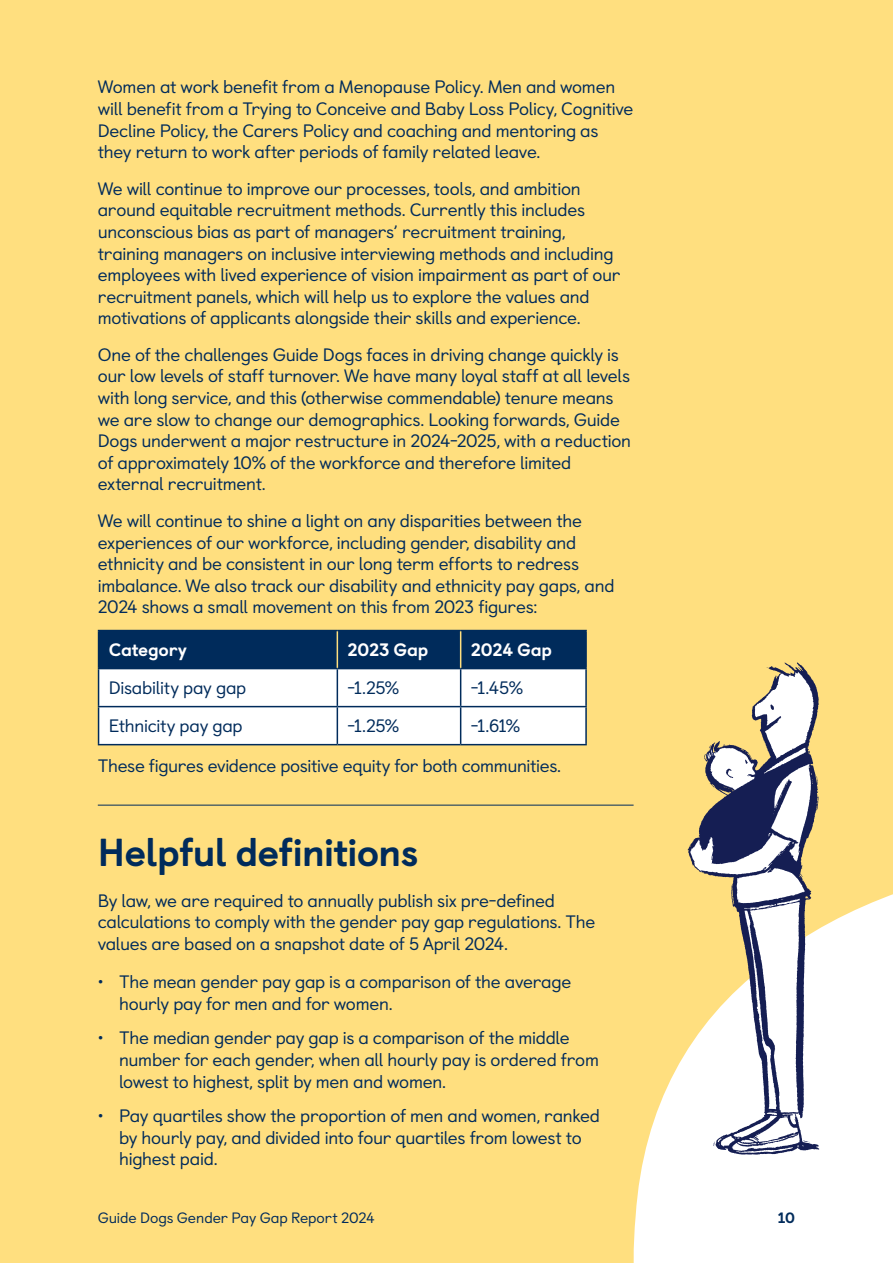
<style>
.page{position:relative;width:893px;height:1263px;background:#fff}
.page>*{position:absolute;margin:0;border:0;box-sizing:border-box;transform-origin:0 0}
.H2_Headings{font:800 39px "Castledown";letter-spacing:-.02em;color:#002b5b}
.P_Body{font:18px/21.6px "Castledown";letter-spacing:-.015em;color:#002b5b}
.Bullet{font:18px/21.6px "Castledown";letter-spacing:-.015em;color:#002b5b}
.H3_Tables{font:800 18px "Castledown";letter-spacing:-.015em;color:#fff}
.t1{font:15px "Castledown";letter-spacing:-.005em;color:#002b5b}
.t2{font:800 15px "Castledown";color:#002b5b}
</style>
<div class="page">
<div style="left:1px;top:0;width:892px;height:1262px;background:#ffdf7f"></div>
<hr style="left:98px;top:805px;width:536px;height:1px;background:#002b5b">
<svg style="left:614px;top:804px;width:279px;height:459px;fill:#fff"></svg>
<svg style="left:688px;top:662px;width:131px;height:493px"></svg>
<svg style="left:690px;top:747px;width:123px;height:404px;fill:#fff"></svg>
<svg style="left:773px;top:834px;width:17px;height:21px"></svg>
<svg style="left:759px;top:905px;width:9px;height:6px"></svg>
<svg style="left:734px;top:1138px;width:59px;height:15px"></svg>
<svg style="left:704px;top:667px;width:115px;height:123px"></svg>
<svg style="left:99px;top:631px;width:486px;height:113px;background:#a7b6c6"></svg>
<hr style="left:98px;top:669px;width:1px;height:37px;background:#002b5b">
<hr style="left:337px;top:669px;width:1px;height:37px;background:#002b5b">
<hr style="left:460px;top:669px;width:1px;height:37px;background:#002b5b">
<hr style="left:585px;top:669px;width:2px;height:37px;background:#002b5b">
<hr style="left:98px;top:706px;width:239px;height:1px;background:#002b5b">
<hr style="left:98px;top:707px;width:1px;height:37px;background:#002b5b">
<hr style="left:337px;top:706px;width:124px;height:1px;background:#002b5b">
<hr style="left:337px;top:707px;width:1px;height:37px;background:#002b5b">
<hr style="left:461px;top:706px;width:126px;height:1px;background:#002b5b">
<hr style="left:460px;top:707px;width:1px;height:37px;background:#002b5b">
<hr style="left:585px;top:707px;width:2px;height:37px;background:#002b5b">
<hr style="left:98px;top:744px;width:239px;height:1px;background:#002b5b">
<hr style="left:337px;top:744px;width:124px;height:1px;background:#002b5b">
<hr style="left:461px;top:744px;width:126px;height:1px;background:#002b5b">
<hr style="left:98px;top:630px;width:239px;height:1px;background:#002b5b">
<hr style="left:98px;top:631px;width:1px;height:37px;background:#002b5b">
<hr style="left:337px;top:630px;width:124px;height:1px;background:#002b5b">
<hr style="left:461px;top:630px;width:126px;height:1px;background:#002b5b">
<hr style="left:585px;top:631px;width:2px;height:37px;background:#002b5b">
<hr style="left:98px;top:668px;width:239px;height:1px;background:#002b5b">
<hr style="left:337px;top:668px;width:124px;height:1px;background:#002b5b">
<hr style="left:461px;top:668px;width:126px;height:1px;background:#002b5b">
<hr style="left:337px;top:631px;width:1px;height:37px;background:#ffdf7f">
<hr style="left:460px;top:631px;width:1px;height:37px;background:#ffdf7f">
<p class="P_Body" style="left:98px;top:75px;width:537px">Women at work benefit from a Menopause Policy. Men and women will benefit from a Trying to Conceive and Baby Loss Policy, Cognitive Decline Policy, the Carers Policy and coaching and mentoring as they return to work after periods of family related leave.</p>
<p class="P_Body" style="left:98px;top:176px;width:524px">We will continue to improve our processes, tools, and ambition around equitable recruitment methods. Currently this includes unconscious bias as part of managers’ recruitment training, training managers on inclusive interviewing methods and including employees with lived experience of vision impairment as part of our recruitment panels, which will help us to explore the values and motivations of applicants alongside their skills and experience.</p>
<p class="P_Body" style="left:98px;top:342px;width:535px">One of the challenges Guide Dogs faces in driving change quickly is our low levels of staff turnover. We have many loyal staff at all levels with long service, and this (otherwise commendable) tenure means we are slow to change our demographics. Looking forwards, Guide Dogs underwent a major restructure in 2024-2025, with a reduction of approximately 10% of the workforce and therefore limited external recruitment.</p>
<p class="P_Body" style="left:98px;top:508px;width:518px">We will continue to shine a light on any disparities between the experiences of our workforce, including gender, disability and ethnicity and be consistent in our long term efforts to redress imbalance. We also track our disability and ethnicity pay gaps, and 2024 shows a small movement on this from 2023 figures:</p>
<h3 class="H3_Tables" style="left:109px;top:635px;width:80px">Category</h3>
<h3 class="H3_Tables" style="left:348px;top:635px;width:82px">2023 Gap</h3>
<h3 class="H3_Tables" style="left:471px;top:635px;width:83px">2024 Gap</h3>
<p class="P_Body" style="left:109px;top:675px;width:139px">Disability pay gap</p>
<p class="P_Body" style="left:348px;top:675px;width:53px">-1.25%</p>
<p class="P_Body" style="left:471px;top:675px;width:54px">-1.45%</p>
<p class="P_Body" style="left:109px;top:713px;width:135px">Ethnicity pay gap</p>
<p class="P_Body" style="left:348px;top:713px;width:53px">-1.25%</p>
<p class="P_Body" style="left:471px;top:713px;width:51px">-1.61%</p>
<p class="P_Body" style="left:98px;top:753px;width:463px">These figures evidence positive equity for both communities.</p>
<h2 class="H2_Headings" style="left:98px;top:820px;width:322px">Helpful definitions</h2>
<p class="P_Body" style="left:98px;top:888px;width:499px">By law, we are required to annually publish six pre-defined calculations to comply with the gender pay gap regulations. The values are based on a snapshot date of 5 April 2024.</p>
<p class="Bullet" style="left:119px;top:970px;width:454px;text-indent:-21px">• The mean gender pay gap is a comparison of the average hourly pay for men and for women.</p>
<p class="Bullet" style="left:119px;top:1026px;width:481px;text-indent:-21px">• The median gender pay gap is a comparison of the middle number for each gender, when all hourly pay is ordered from lowest to highest, split by men and women.</p>
<p class="Bullet" style="left:119px;top:1103px;width:482px;text-indent:-21px">• Pay quartiles show the proportion of men and women, ranked by hourly pay, and divided into four quartiles from lowest to highest paid.</p>
<p class="t1" style="left:98px;top:1205px;width:279px">Guide Dogs Gender Pay Gap Report 2024</p>
<p class="t2" style="left:778px;top:1205px;width:19px">10</p>
</div>
